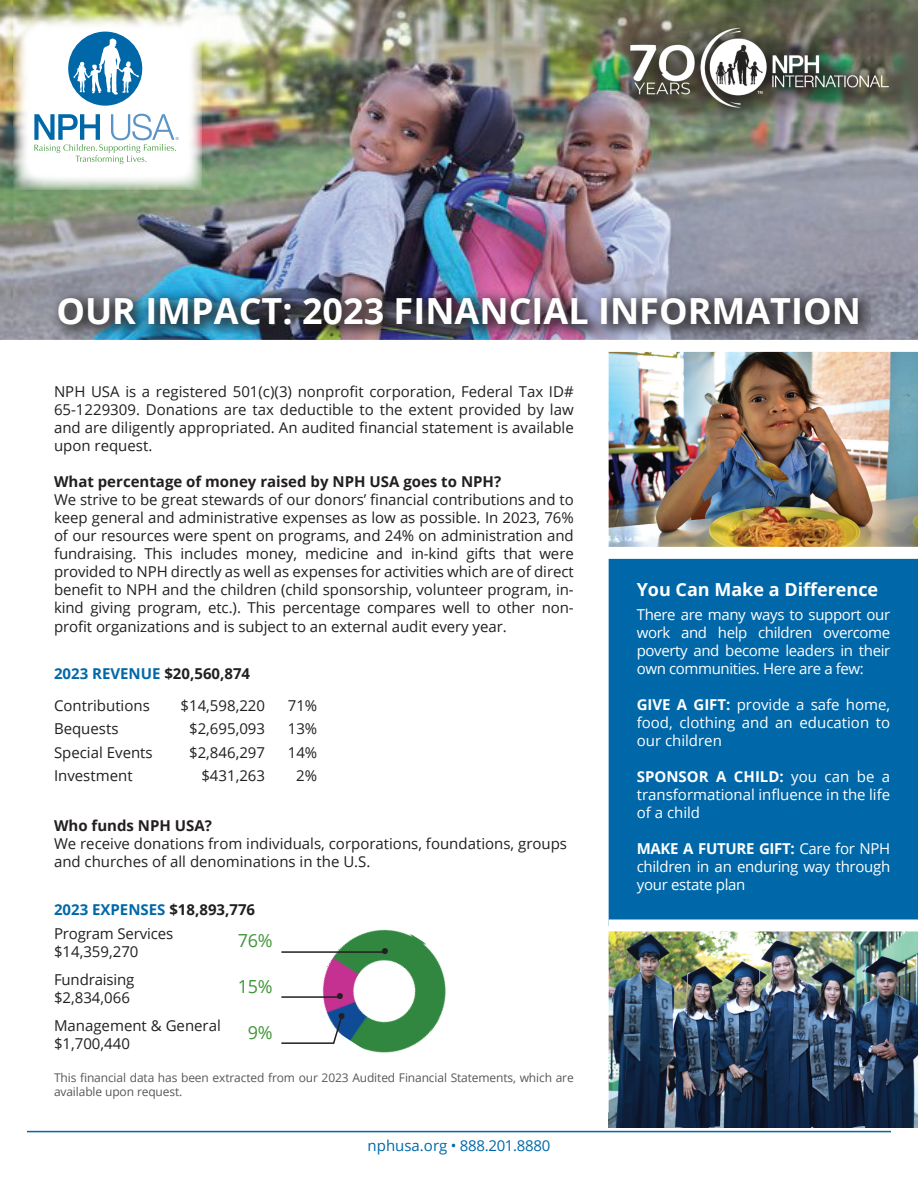
<style>
.page{position:relative;width:918px;height:1188px;background:#fff}
.page>*{position:absolute;margin:0;border:0;box-sizing:border-box;transform-origin:0 0}
.t1{font:700 36px "Open Sans";color:#fff}
.t2{font:700 18px "Open Sans";color:#fff}
.t3{font:18px "Open Sans";color:#3f9537}
.t4{font:15px/18px "Open Sans";color:#231f20}
.t5{font:15px/18px "Open Sans";letter-spacing:-.02em;color:#fff;text-align:justify}
.t6{font:700 15px "Open Sans";color:#231f20}
.t7{font:15px "Open Sans";letter-spacing:-.01em;color:#0068a9}
.t8{font:12px/14.4px "Open Sans";letter-spacing:-.01em;color:#57585a}
.t9{font:700 12px "Verdana";color:#231f20}
.t10{font:4.2px "Helvetica LT";color:#5b94c6;scale:.95 1}
.s1{font-weight:700;color:#0068a9}
.s2{font-weight:700}
</style>
<div class="page">
<img style="left:609px;top:932px;width:309px;height:196px">
<img style="left:609px;top:352px;width:309px;height:195px">
<img style="left:12px;top:0;width:860px;height:340px">
<img style="left:0;top:0;width:12px;height:340px">
<img style="left:872px;top:0;width:46px;height:340px">
<div style="left:608px;top:556px;width:310px;height:370px;background:#0068a9"></div>
<svg style="left:14px;top:14px;width:188px;height:176px"></svg>
<div style="left:68px;top:32px;width:74px;height:74px;background:#0068a9;border-radius:50%"></div>
<svg style="left:70px;top:39px;width:69px;height:56px"></svg>
<svg style="left:34px;top:114px;width:142px;height:50px"></svg>
<div style="left:49px;top:287px;width:827px;height:55px;background:#231f20;opacity:.75"></div>
<div style="left:0;top:340px;width:918px;height:12px;background:#fff"></div>
<hr style="left:27px;top:1131px;width:864px;height:1px;background:#0068a9">
<img style="left:322px;top:929px;width:124px;height:124px">
<svg style="left:281px;top:1015px;width:62px;height:30px"></svg>
<hr style="left:281px;top:951px;width:104px;height:2px;background:#231f20">
<hr style="left:281px;top:996px;width:59px;height:2px;background:#231f20">
<div style="left:604px;top:547px;width:314px;height:12px;background:#fff"></div>
<div style="left:609px;top:920px;width:309px;height:12px;background:#fff"></div>
<svg style="left:880px;top:0;width:38px;height:153px"></svg>
<img style="left:606px;top:4px;width:312px;height:136px">
<img style="left:627px;top:27px;width:264px;height:81px">
<p class="t10" style="left:176px;top:136px;width:5px">®</p>
<h1 class="t1" style="left:56px;top:285px;width:806px">OUR IMPACT: 2023 FINANCIAL INFORMATION</h1>
<p class="t4" style="left:54px;top:382px;width:521px;text-align:justify">NPH USA is a registered 501(c)(3) nonprofit corporation, Federal Tax ID# 65-1229309. Donations are tax deductible to the extent provided by law and are diligently appropriated. An audited financial statement is available upon request.</p>
<p class="t6" style="left:54px;top:471px;width:449px">What percentage of money raised by NPH USA goes to NPH?</p>
<p class="t4" style="left:54px;top:490px;width:521px;text-align:justify">We strive to be great stewards of our donors’ financial contributions and to keep general and administrative expenses as low as possible. In 2023, 76% of our resources were spent on programs, and 24% on administration and fundraising. This includes money, medicine and in-kind gifts that were provided to NPH directly as well as expenses for activities which are of direct benefit to NPH and the children (child sponsorship, volunteer program, in&shy;kind giving program, etc.). This percentage compares well to other non-</p>
<p class="t4" style="left:54px;top:618px;width:454px">profit organizations and is subject to an external audit every year.</p>
<p class="t4" style="left:54px;top:657px;width:198px;line-height:31.8px"><span class="s1">2023 REVENUE</span> <span class="s2">$20,560,874<br></span>Contributions</p>
<p class="t4" style="left:181px;top:696px;width:86px">$14,598,220</p>
<p class="t4" style="left:288px;top:696px;width:31px">71%</p>
<p class="t4" style="left:54px;top:719px;width:66px">Bequests</p>
<p class="t4" style="left:189px;top:719px;width:77px">$2,695,093</p>
<p class="t4" style="left:288px;top:719px;width:31px">13%</p>
<p class="t4" style="left:54px;top:743px;width:100px">Special Events</p>
<p class="t4" style="left:189px;top:743px;width:77px">$2,846,297</p>
<p class="t4" style="left:288px;top:743px;width:31px">14%</p>
<p class="t4" style="left:54px;top:766px;width:80px">Investment</p>
<p class="t4" style="left:201px;top:766px;width:65px">$431,263</p>
<p class="t4" style="left:296px;top:766px;width:22px">2%</p>
<p class="t6" style="left:54px;top:815px;width:160px">Who funds NPH USA?</p>
<p class="t4" style="left:54px;top:834px;width:515px">We receive donations from individuals, corporations, foundations, groups and churches of all denominations in the U.S.</p>
<p class="t4" style="left:54px;top:896px;width:203px;line-height:24.5px"><span class="s1">2023 EXPENSES</span> <span class="s2">$18,893,776<br></span>Program Services</p>
<p class="t4" style="left:54px;top:937px;width:86px;line-height:28px">$14,359,270<br>Fundraising</p>
<p class="t4" style="left:54px;top:988px;width:77px">$2,834,066</p>
<p class="t3" style="left:238px;top:928px;width:37px">76%</p>
<p class="t3" style="left:238px;top:975px;width:37px">15%</p>
<p class="t4" style="left:54px;top:1016px;width:168px">Management &amp; General $1,700,440</p>
<p class="t3" style="left:248px;top:1020px;width:26px">9%</p>
<p class="t9" style="left:336px;top:988px;width:10px">•</p>
<p class="t9" style="left:338px;top:1008px;width:10px">•</p>
<p class="t9" style="left:381px;top:943px;width:10px">•</p>
<p class="t8" style="left:54px;top:1070px;width:521px">This financial data has been extracted from our 2023 Audited Financial Statements, which are available upon request.</p>
<p class="t7" style="left:368px;top:1135px;width:184px">nphusa.org • 888.201.8880</p>
<p class="t2" style="left:637px;top:577px;width:243px">You Can Make a Difference</p>
<p class="t5" style="left:637px;top:605px;width:255px">There are many ways to support our work and help children overcome poverty and become leaders in their own communities. Here are a few:</p>
<p class="t5" style="left:637px;top:695px;width:255px"><span class="s2">GIVE A GIFT:</span> provide a safe home, food, clothing and an education to our children</p>
<p class="t5" style="left:637px;top:767px;width:255px"><span class="s2">SPONSOR A CHILD:</span> you can be a transformational influence in the life of a child</p>
<p class="t5" style="left:637px;top:839px;width:255px"><span class="s2">MAKE A FUTURE GIFT:</span> Care for NPH children in an enduring way through your estate plan</p>
</div>
